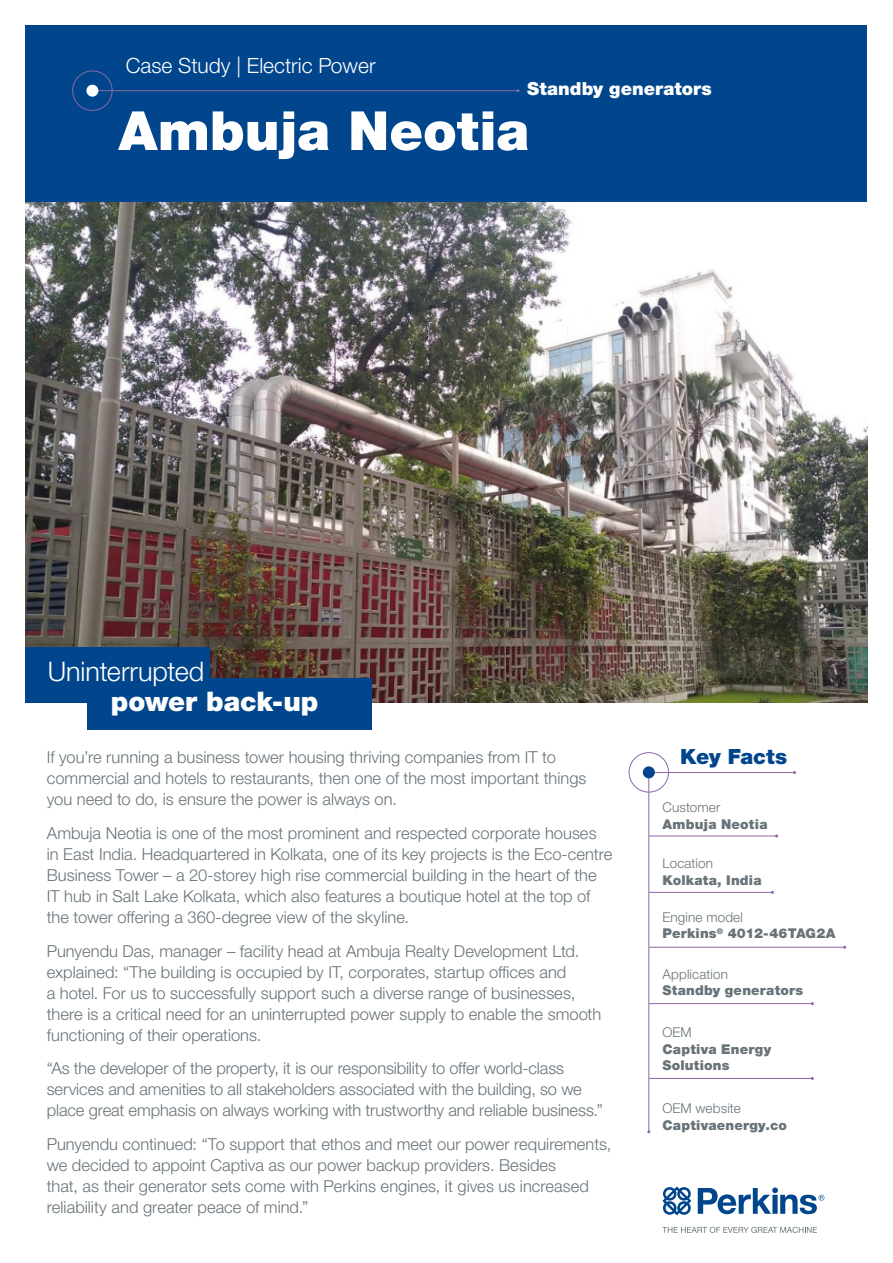
<style>
.page{position:relative;width:893px;height:1263px;background:#fff}
.page>*{position:absolute;margin:0;border:0;box-sizing:border-box;transform-origin:0 0}
.Main_header{font:900 54px "Helvetica Neue LTW1 G";color:#fff}
.Step_text_light{font:300 27px "Helvetica Neue LTW1 G";letter-spacing:-.005em;color:#fff}
.Step_text_black{font:900 27px "Helvetica Neue LTW1 G";color:#fff}
.t1{font:300 21px "Helvetica Neue LTW1 G";color:#fff}
.Key_Facts_title{font:900 21px "Helvetica Neue LTW1 G";letter-spacing:-.005em;color:#01468c}
.Product_name{font:900 18px "Helvetica Neue LTW1 G";letter-spacing:.005em;color:#fff}
.Body_copy{font:300 16.5px/21px "Helvetica Neue LTW1 G";color:#687379}
.Key_Facts_body{font:900 13.5px/16.5px "Helvetica Neue LTW1 G";letter-spacing:.015em;color:#687379}
.Key_Facts_body-2{font:300 13.5px "Helvetica Neue LTW1 G";letter-spacing:.01em;color:#687379}
.Key_Facts_title-2{font:900 13.5px "Helvetica Neue LTW1 G";letter-spacing:.015em;color:#687379}
</style>
<div class="page">
<svg style="left:662px;top:1227px;width:155px;height:6px"></svg>
<svg style="left:662px;top:1186px;width:29px;height:29px"></svg>
<svg style="left:698px;top:1187px;width:126px;height:27px"></svg>
<img style="left:26px;top:202px;width:841px;height:500px">
<div style="left:26px;top:647px;width:184px;height:55px;background:#01468c"></div>
<div style="left:87px;top:678px;width:284px;height:52px;background:#01468c"></div>
<hr style="left:648px;top:772px;width:1px;height:360px;background:#8b67a7">
<hr style="left:649px;top:836px;width:128px;height:1px;background:#8b67a7">
<hr style="left:649px;top:892px;width:123px;height:1px;background:#8b67a7">
<hr style="left:649px;top:947px;width:196px;height:1px;background:#8b67a7">
<hr style="left:649px;top:1003px;width:163px;height:1px;background:#8b67a7">
<hr style="left:649px;top:1078px;width:163px;height:1px;background:#8b67a7">
<div style="left:629px;top:752px;width:40px;height:40px;border:1px solid #8b67a7;border-radius:50%"></div>
<hr style="left:649px;top:772px;width:145px;height:1px;background:#8b67a7">
<div style="left:643px;top:766px;width:12px;height:12px;background:#01468c;border-radius:50%"></div>
<div style="left:26px;top:26px;width:841px;height:176px;background:#01468c"></div>
<hr style="left:90px;top:90px;width:428px;height:1px;background:#8b67a7">
<div style="left:72px;top:71px;width:41px;height:40px;border:1px solid #8b67a7;border-radius:50%"></div>
<div style="left:86px;top:85px;width:12px;height:12px;background:#fff;border-radius:50%"></div>
<p class="t1" style="left:126px;top:53px;width:251px">Case Study | Electric Power</p>
<p class="Product_name" style="left:527px;top:78px;width:186px">Standby generators</p>
<p class="Main_header" style="left:119px;top:98px;width:412px">Ambuja Neotia</p>
<p class="Step_text_light" style="left:48px;top:654px;width:158px">Uninterrupted</p>
<p class="Step_text_black" style="left:111px;top:685px;width:209px">power back-up</p>
<p class="Body_copy" style="left:47px;top:747px;width:541px">If you’re running a business tower housing thriving companies from IT to commercial and hotels to restaurants, then one of the most important things you need to do, is ensure the power is always on.</p>
<p class="Body_copy" style="left:47px;top:822px;width:567px">Ambuja Neotia is one of the most prominent and respected corporate houses in East India. Headquartered in Kolkata, one of its key projects is the Eco-centre Business Tower – a 20-storey high rise commercial building in the heart of the IT hub in Salt Lake Kolkata, which also features a boutique hotel at the top of the tower offering a 360-degree view of the skyline.</p>
<p class="Body_copy" style="left:47px;top:940px;width:556px">Punyendu Das, manager – facility head at Ambuja Realty Development Ltd. explained: “The building is occupied by IT, corporates, startup offices and<br>a hotel. For us to successfully support such a diverse range of businesses, there is a critical need for an uninterrupted power supply to enable the smooth functioning of their operations.</p>
<p class="Body_copy" style="left:47px;top:1058px;width:558px">“As the developer of the property, it is our responsibility to offer world-class services and amenities to all stakeholders associated with the building, so we place great emphasis on always working with trustworthy and reliable business.”</p>
<p class="Body_copy" style="left:47px;top:1134px;width:566px">Punyendu continued: “To support that ethos and meet our power requirements, we decided to appoint Captiva as our power backup providers. Besides<br>that, as their generator sets come with Perkins engines, it gives us increased reliability and greater peace of mind.”</p>
<p class="Key_Facts_title" style="left:680px;top:744px;width:108px">Key Facts</p>
<p class="Key_Facts_body-2" style="left:662px;top:799px;width:59px">Customer</p>
<p class="Key_Facts_body" style="left:662px;top:816px;width:107px">Ambuja Neotia</p>
<p class="Key_Facts_body-2" style="left:662px;top:855px;width:52px">Location</p>
<p class="Key_Facts_body" style="left:662px;top:871px;width:101px">Kolkata, India</p>
<p class="Key_Facts_body-2" style="left:662px;top:908px;width:82px">Engine model</p>
<p class="Key_Facts_body" style="left:662px;top:925px;width:175px">Perkins<sup>®</sup> 4012-46TAG2A</p>
<p class="Key_Facts_body-2" style="left:662px;top:966px;width:67px">Application</p>
<p class="Key_Facts_body" style="left:662px;top:982px;width:142px">Standby generators</p>
<p class="Key_Facts_body-2" style="left:662px;top:1024px;width:31px">OEM</p>
<p class="Key_Facts_body" style="left:662px;top:1041px;width:110px">Captiva Energy<br>Solutions</p>
<p class="Key_Facts_body-2" style="left:662px;top:1100px;width:80px">OEM website</p>
<p class="Key_Facts_title-2" style="left:662px;top:1117px;width:126px">Captivaenergy.co</p>
</div>
